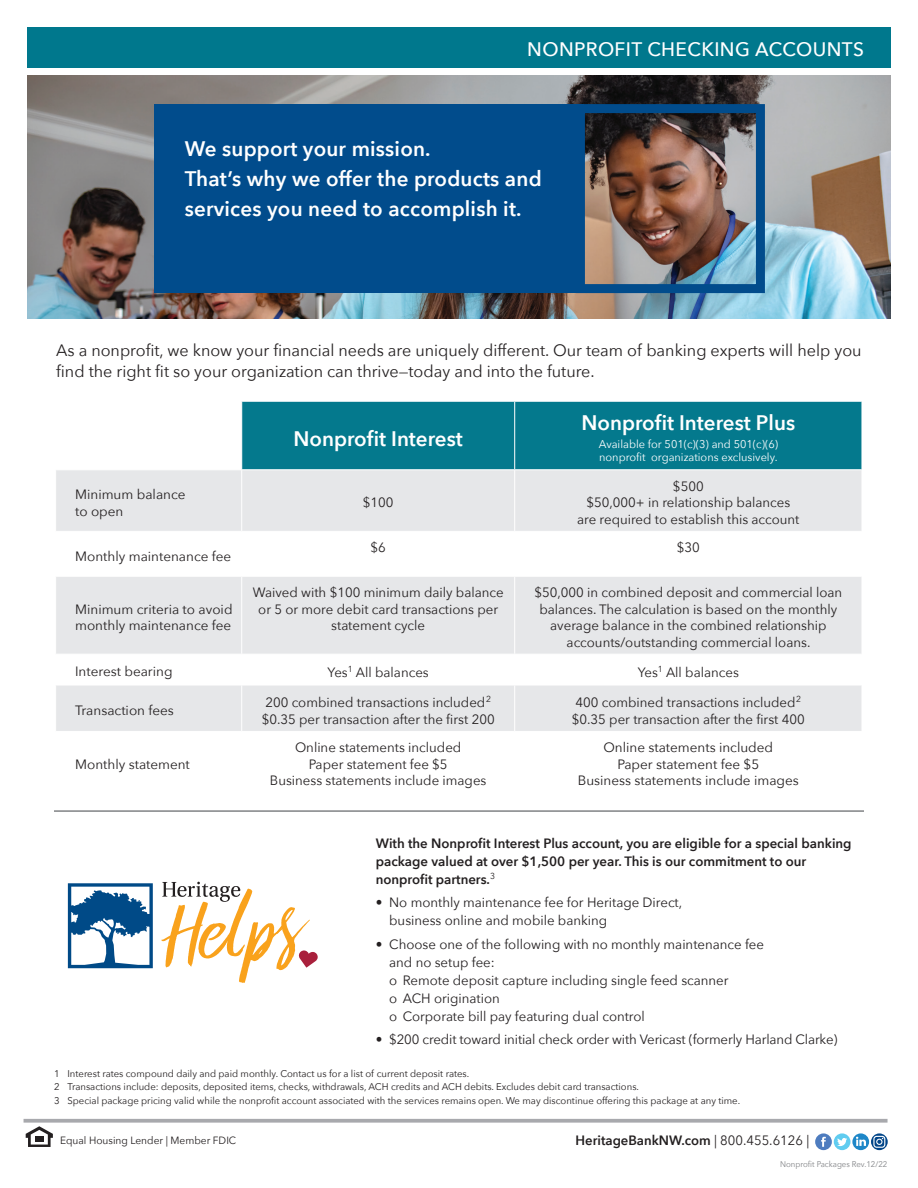
<style>
.page{position:relative;width:918px;height:1188px;background:#fff}
.page>*{position:absolute;margin:0;border:0;box-sizing:border-box;transform-origin:0 0}
.t1{font:600 21px/30px "Avenir Next";letter-spacing:.01em;color:#fff}
.t2{font:500 19.5px "Avenir Next";letter-spacing:.02em;color:#fff}
.t3{font:16.5px/21px "Avenir Next";color:#231f20}
.t4{font:13.5px/16.5px "Avenir Next";color:#231f20}
.t5{font:600 13.5px/18px "Avenir Next";color:#231f20}
.t6{font:11.25px/13.5px "Avenir Next";color:#fff}
.t7{font:10.5px "Avenir Next";color:#231f20}
.t8{font:9.75px "Avenir Next";color:#231f20}
.Subheads{font:8.25px "Avenir Next";color:#808285;scale:.95 1}
.s1{font-weight:400}
</style>
<div class="page">
<img style="left:27px;top:76px;width:864px;height:243px">
<div style="left:154px;top:104px;width:430px;height:189px;background:#014c8c"></div>
<svg style="left:68px;top:883px;width:85px;height:85px"></svg>
<svg style="left:161px;top:882px;width:157px;height:101px"></svg>
<div style="left:242px;top:402px;width:620px;height:67px;background:#04798d"></div>
<svg style="left:56px;top:470px;width:806px;height:261px;fill:#e6e7e9"></svg>
<hr style="left:514px;top:402px;width:1px;height:67px;background:#fff">
<hr style="left:241px;top:470px;width:1px;height:61px;background:#fff">
<hr style="left:514px;top:470px;width:1px;height:61px;background:#fff">
<hr style="left:55px;top:531px;width:187px;height:1px;background:#fff">
<hr style="left:242px;top:531px;width:273px;height:1px;background:#fff">
<hr style="left:241px;top:532px;width:1px;height:44px;background:#fff">
<hr style="left:515px;top:531px;width:347px;height:1px;background:#fff">
<hr style="left:514px;top:532px;width:1px;height:44px;background:#fff">
<hr style="left:55px;top:576px;width:187px;height:1px;background:#fff">
<hr style="left:242px;top:576px;width:273px;height:1px;background:#fff">
<hr style="left:241px;top:577px;width:1px;height:77px;background:#fff">
<hr style="left:515px;top:576px;width:347px;height:1px;background:#fff">
<hr style="left:514px;top:577px;width:1px;height:77px;background:#fff">
<hr style="left:55px;top:654px;width:187px;height:1px;background:#fff">
<hr style="left:242px;top:654px;width:273px;height:1px;background:#fff">
<hr style="left:241px;top:655px;width:1px;height:30px;background:#fff">
<hr style="left:515px;top:654px;width:347px;height:1px;background:#fff">
<hr style="left:514px;top:655px;width:1px;height:30px;background:#fff">
<hr style="left:55px;top:685px;width:187px;height:1px;background:#fff">
<hr style="left:242px;top:685px;width:273px;height:1px;background:#fff">
<hr style="left:241px;top:685px;width:1px;height:46px;background:#fff">
<hr style="left:515px;top:685px;width:347px;height:1px;background:#fff">
<hr style="left:514px;top:685px;width:1px;height:46px;background:#fff">
<div style="left:576px;top:104px;width:189px;height:189px;border:9px solid #014c8c"></div>
<svg style="left:24px;top:1119px;width:864px;height:4px;background:#b0b1b4"></svg>
<svg style="left:26px;top:1126px;width:27px;height:21px"></svg>
<div style="left:815px;top:1133px;width:17px;height:17px;background:#4e7cbf;border-radius:50%"></div>
<svg style="left:821px;top:1137px;width:5px;height:10px"></svg>
<svg style="left:871px;top:1133px;width:17px;height:17px"></svg>
<svg style="left:873px;top:1136px;width:12px;height:12px"></svg>
<svg style="left:852px;top:1133px;width:17px;height:17px"></svg>
<svg style="left:856px;top:1137px;width:10px;height:9px"></svg>
<div style="left:834px;top:1133px;width:16px;height:17px;background:#60ccf0;border-radius:50%"></div>
<svg style="left:837px;top:1138px;width:10px;height:8px"></svg>
<div style="left:27px;top:27px;width:864px;height:41px;background:#00788d"></div>
<hr style="left:54px;top:810px;width:810px;height:2px;background:#808285">
<p class="t2" style="left:527px;top:32px;width:338px">NONPROFIT CHECKING ACCOUNTS</p>
<p class="t1" style="left:185px;top:133px;width:359px">We support your mission.<br>That’s why we offer the products and services you need to accomplish it.</p>
<p class="t3" style="left:56px;top:339px;width:807px">As a nonprofit, we know your financial needs are uniquely different. Our team of banking experts will help you find the right fit so your organization can thrive—today and into the future.</p>
<p class="t1" style="left:294px;top:423px;width:171px">Nonprofit Interest</p>
<p class="t4" style="left:75px;top:486px;width:112px">Minimum balance to open</p>
<p class="t4" style="left:363px;top:494px;width:32px">$100</p>
<p class="t1" style="left:582px;top:407px;width:215px">Nonprofit Interest Plus</p>
<p class="t6" style="left:599px;top:436px;width:181px">Available for 501(c)(3) and 501(c)(6) nonprofit organizations exclusively.</p>
<p class="t4" style="left:673px;top:477px;width:32px">$500</p>
<p class="t4" style="left:577px;top:494px;width:224px;text-align:center">$50,000+ in relationship balances are required to establish this account</p>
<p class="t4" style="left:75px;top:547px;width:158px">Monthly maintenance fee</p>
<p class="t4" style="left:75px;top:600px;width:159px">Minimum criteria to avoid monthly maintenance fee</p>
<p class="t4" style="left:371px;top:539px;width:17px">$6</p>
<p class="t4" style="left:677px;top:539px;width:25px">$30</p>
<p class="t4" style="left:253px;top:584px;width:252px;text-align:center">Waived with $100 minimum daily balance or 5 or more debit card transactions per statement cycle</p>
<p class="t4" style="left:534px;top:584px;width:309px;text-align:center">$50,000 in combined deposit and commercial loan balances. The calculation is based on the monthly average balance in the combined relationship accounts/outstanding commercial loans.</p>
<p class="t4" style="left:75px;top:663px;width:99px">Interest bearing</p>
<p class="t4" style="left:328px;top:663px;width:103px">Yes<sup>1</sup> All balances</p>
<p class="t4" style="left:638px;top:663px;width:103px">Yes<sup>1</sup> All balances</p>
<p class="t4" style="left:75px;top:701px;width:100px">Transaction fees</p>
<p class="t4" style="left:262px;top:694px;width:234px">200 combined transactions included<sup>2 </sup>$0.35 per transaction after the first 200</p>
<p class="t4" style="left:572px;top:694px;width:234px">400 combined transactions included<sup>2 </sup>$0.35 per transaction after the first 400</p>
<p class="t4" style="left:75px;top:755px;width:116px">Monthly statement</p>
<p class="t4" style="left:295px;top:739px;width:168px">Online statements included</p>
<p class="t4" style="left:309px;top:755px;width:140px">Paper statement fee $5</p>
<p class="t4" style="left:270px;top:772px;width:218px">Business statements include images</p>
<p class="t4" style="left:603px;top:739px;width:171px">Online statements included</p>
<p class="t4" style="left:617px;top:755px;width:143px">Paper statement fee $5</p>
<p class="t4" style="left:578px;top:772px;width:223px">Business statements include images</p>
<p class="t5" style="left:376px;top:834px;width:477px">With the Nonprofit Interest Plus account, you are eligible for a special banking package valued at over $1,500 per year. This is our commitment to our nonprofit partners.<sup>3</sup></p>
<p class="t4" style="left:389px;top:893px;width:295px;line-height:18px;text-indent:-14px">• No monthly maintenance fee for Heritage Direct, business online and mobile banking</p>
<p class="t4" style="left:389px;top:935px;width:376px;line-height:18px;text-indent:-14px">• Choose one of the following with no monthly maintenance fee and no setup fee:</p>
<p class="t4" style="left:389px;top:971px;width:341px">o Remote deposit capture including single feed scanner</p>
<p class="t4" style="left:389px;top:989px;width:112px">o ACH origination</p>
<p class="t4" style="left:389px;top:1007px;width:257px">o Corporate bill pay featuring dual control</p>
<p class="t4" style="left:376px;top:1031px;width:463px">• $200 credit toward initial check order with Vericast (formerly Harland Clarke)</p>
<p class="t8" style="left:54px;top:1065px;width:417px">1 Interest rates compound daily and paid monthly. Contact us for a list of current deposit rates.</p>
<p class="t8" style="left:54px;top:1079px;width:587px">2 Transactions include: deposits, deposited items, checks, withdrawals, ACH credits and ACH debits. Excludes debit card transactions.</p>
<p class="t8" style="left:54px;top:1092px;width:688px">3 Special package pricing valid while the nonprofit account associated with the services remains open. We may discontinue offering this package at any time.</p>
<p class="t7" style="left:60px;top:1132px;width:178px">Equal Housing Lender | Member FDIC</p>
<p class="t5" style="left:576px;top:1131px;width:235px">HeritageBankNW.com <span class="s1">| 800.455.6126 |</span></p>
<p class="Subheads" style="left:780px;top:1157px;width:114px">Nonprofit Packages Rev.12/22</p>
</div>
